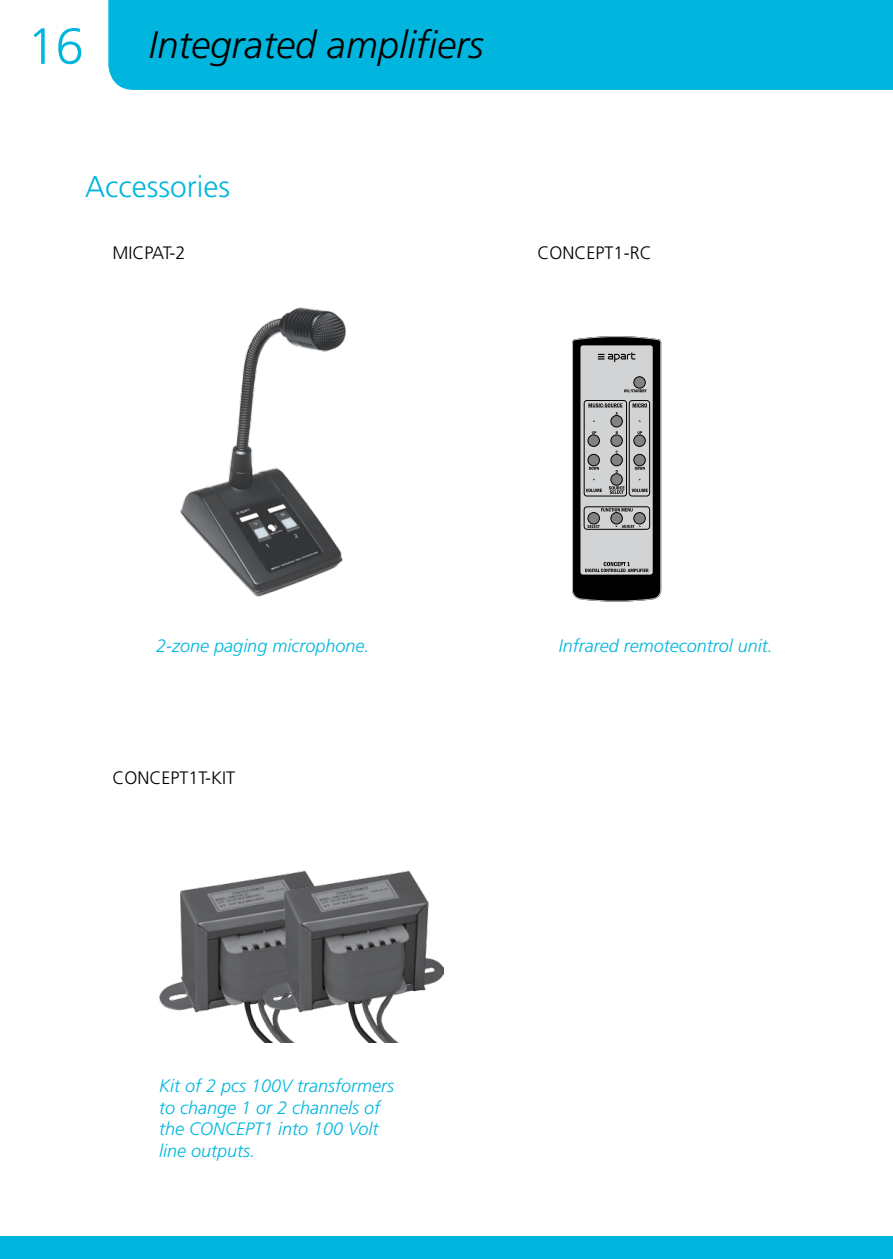
<style>
.page{position:relative;width:893px;height:1259px;background:#fff}
.page>*{position:absolute;margin:0;border:0;box-sizing:border-box;transform-origin:0 0}
.t1{font:300 51px "Frutiger LT Std";color:#00b6de}
.t2{font:italic 300 38.1px "Frutiger LT Std";color:#000}
.t3{font:300 30px "Frutiger LT Std";color:#00b6de}
.t4{font:italic 300 18px/21.6px "Frutiger LT Std";color:#00b6de}
.t5{font:300 18px "Frutiger LT Std";color:#000}
</style>
<div class="page">
<div style="left:108px;top:0;width:785px;height:90px;background:#00b6de"></div>
<div style="left:0;top:1236px;width:893px;height:23px;background:#00b6de"></div>
<svg style="left:572px;top:336px;width:90px;height:266px;background:#919293"></svg>
<img style="left:180px;top:307px;width:166px;height:290px">
<img style="left:159px;top:877px;width:104px;height:165px">
<img style="left:263px;top:870px;width:180px;height:172px">
<h1 class="t1" style="left:27px;top:17px;width:58px">16</h1>
<h2 class="t2" style="left:149px;top:23px;width:336px">Integrated amplifiers</h2>
<h3 class="t3" style="left:85px;top:170px;width:146px">Accessories</h3>
<p class="t5" style="left:112px;top:243px;width:75px">MICPAT-2</p>
<p class="t5" style="left:538px;top:243px;width:116px">CONCEPT1-RC</p>
<p class="t4" style="left:156px;top:634px;width:215px">2-zone paging microphone.</p>
<p class="t4" style="left:559px;top:634px;width:216px">Infrared remotecontrol unit.</p>
<p class="t5" style="left:112px;top:768px;width:124px">CONCEPT1T-KIT</p>
<p class="t4" style="left:159px;top:1075px;width:237px">Kit of 2 pcs 100V transformers to change 1 or 2 channels of the CONCEPT1 into 100 Volt line outputs.</p>
</div>
